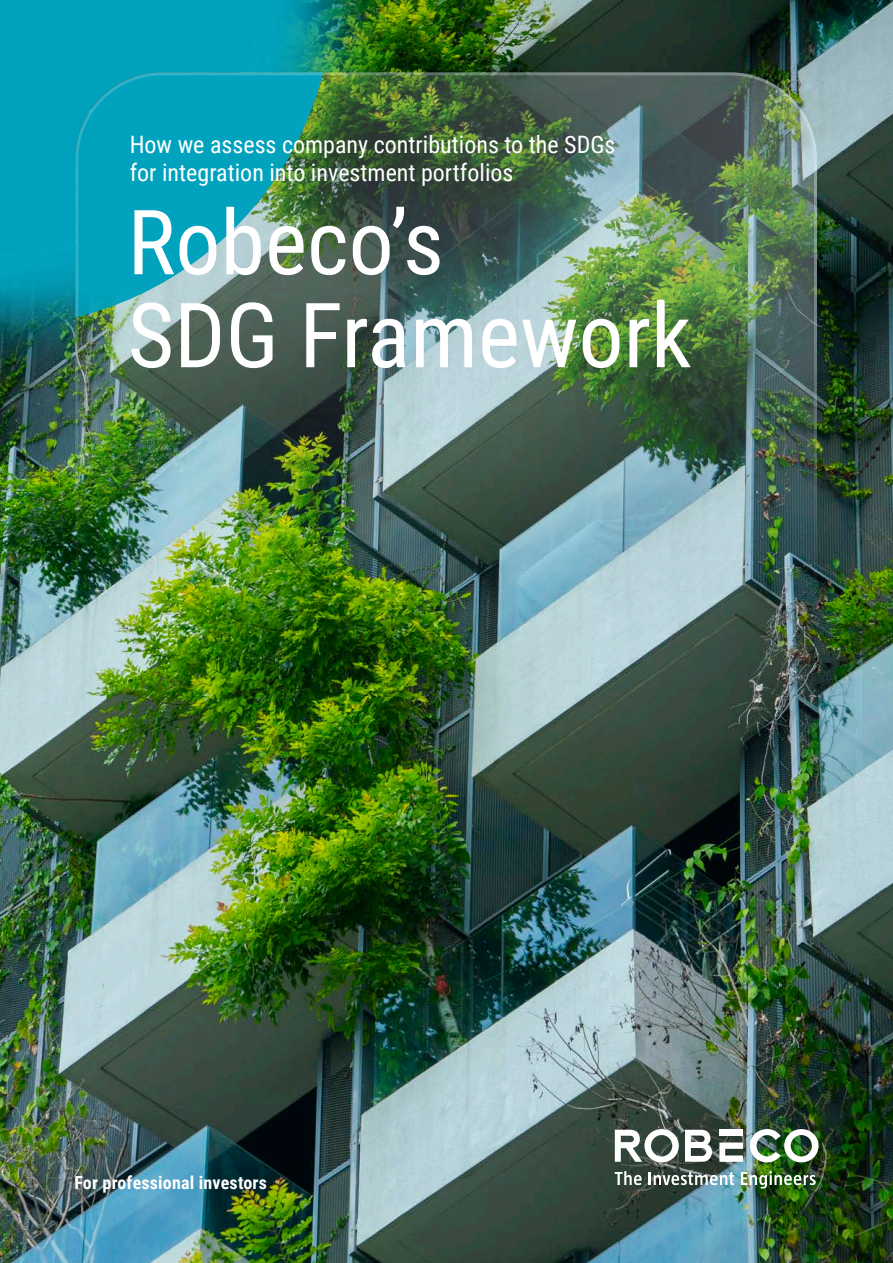
<style>
.page{position:relative;width:893px;height:1263px;background:#fff}
.page>*{position:absolute;margin:0;border:0;box-sizing:border-box;transform-origin:0 0}
.t1{font:90px/93px "Roboto Condensed";color:#fff}
.t2{font:24px "Roboto Condensed";color:#fff}
.t3{font:700 18px "Roboto Condensed";letter-spacing:.01em;color:#fff}
</style>
<div class="page">
<img style="left:0;top:0;width:893px;height:1263px">
<img style="left:0;top:0;width:390px;height:383px">
<img style="left:75px;top:72px;width:742px;height:1113px">
<div style="left:719px;top:1130px;width:24px;height:6px;background:#fff"></div>
<svg style="left:685px;top:1130px;width:27px;height:32px"></svg>
<svg style="left:615px;top:1129px;width:64px;height:33px"></svg>
<img style="left:750px;top:1129px;width:69px;height:33px">
<svg style="left:719px;top:1142px;width:24px;height:20px"></svg>
<svg style="left:615px;top:1171px;width:27px;height:14px"></svg>
<svg style="left:649px;top:1172px;width:85px;height:13px"></svg>
<svg style="left:741px;top:1171px;width:75px;height:17px"></svg>
<p class="t2" style="left:130px;top:127px;width:487px">How we assess company contributions to the SDGs</p>
<p class="t2" style="left:130px;top:156px;width:385px">for integration into investment portfolios</p>
<p class="t1" style="left:128px;top:192px;width:566px">Robeco’s<br>SDG Framework</p>
<p class="t3" style="left:74px;top:1169px;width:194px">For professional investors</p>
</div>
